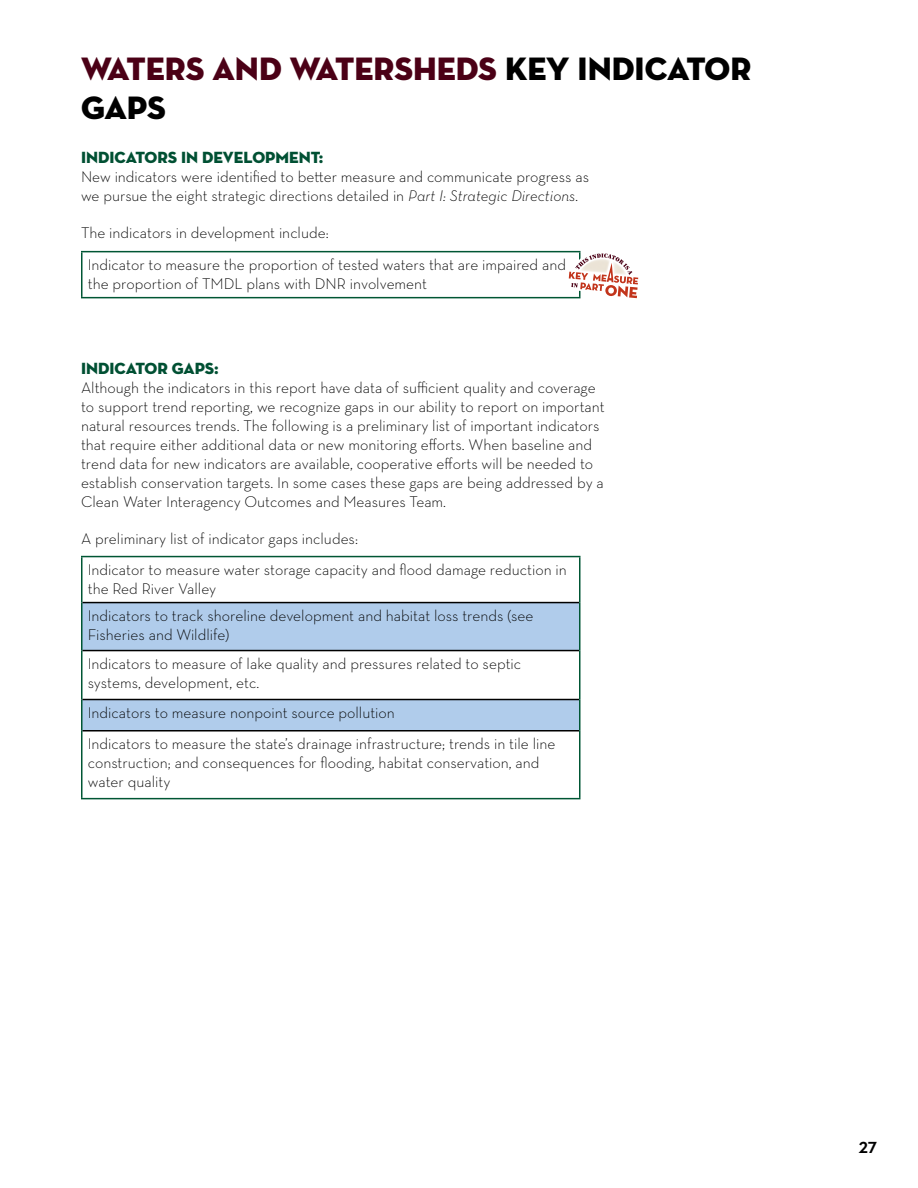
<style>
.page{position:relative;width:918px;height:1188px;background:#fff}
.page>*{position:absolute;margin:0;border:0;box-sizing:border-box;transform-origin:0 0}
.t1{font:33px/39.6px "Neutraface Display Titling";color:#4b0016}
.t2{font:700 21px "Neutraface Display";color:#000}
.t3{font:16.5px "Neutraface Display Titling";color:#005033}
.t4{font:300 15.75px/18.9px "Neutraface Text";color:#000}
.s1{color:#000}
.s2{font-style:italic}
</style>
<div class="page">
<svg style="left:82px;top:603px;width:497px;height:127px;fill:#b0cceb"></svg>
<hr style="left:81px;top:556px;width:500px;height:1px;background:#005634">
<hr style="left:81px;top:557px;width:1px;height:46px;background:#005634">
<hr style="left:579px;top:557px;width:2px;height:46px;background:#005634">
<hr style="left:81px;top:603px;width:1px;height:48px;background:#005634">
<hr style="left:579px;top:603px;width:2px;height:48px;background:#005634">
<hr style="left:81px;top:651px;width:1px;height:49px;background:#005634">
<hr style="left:579px;top:651px;width:2px;height:49px;background:#005634">
<hr style="left:81px;top:700px;width:1px;height:31px;background:#005634">
<hr style="left:579px;top:700px;width:2px;height:31px;background:#005634">
<hr style="left:81px;top:731px;width:1px;height:67px;background:#005634">
<hr style="left:579px;top:731px;width:2px;height:67px;background:#005634">
<hr style="left:81px;top:798px;width:500px;height:1px;background:#005634">
<hr style="left:82px;top:602px;width:497px;height:1px;background:#000">
<hr style="left:82px;top:650px;width:497px;height:1px;background:#000">
<hr style="left:82px;top:699px;width:497px;height:1px;background:#000">
<hr style="left:82px;top:730px;width:497px;height:2px;background:#000">
<hr style="left:81px;top:251px;width:500px;height:1px;background:#005634">
<hr style="left:81px;top:252px;width:1px;height:45px;background:#005634">
<hr style="left:81px;top:297px;width:500px;height:1px;background:#005634">
<svg style="left:567px;top:250px;width:72px;height:49px"></svg>
<img style="left:613px;top:261px;width:15px;height:15px">
<img style="left:579px;top:259px;width:32px;height:15px">
<h1 class="t1" style="left:81px;top:49px;width:672px">WATERS AND WATERSHEDS <span class="s1">KEY INDICATOR<br>GAPS</span></h1>
<p class="t3" style="left:81px;top:147px;width:244px">INDICATORS IN DEVELOPMENT:</p>
<p class="t4" style="left:81px;top:167px;width:510px">New indicators were identified to better measure and communicate progress as we pursue the eight strategic directions detailed in <span class="s2">Part I: Strategic Directions.</span></p>
<p class="t4" style="left:88px;top:217px;width:480px;line-height:31.5px;text-indent:-7px">The indicators in development include:<br>Indicator to measure the proportion of tested waters that are impaired and</p>
<p class="t4" style="left:88px;top:274px;width:341px">the proportion of TMDL plans with DNR involvement</p>
<p class="t3" style="left:81px;top:358px;width:139px">INDICATOR GAPS:</p>
<p class="t4" style="left:81px;top:378px;width:525px">Although the indicators in this report have data of sufficient quality and coverage to support trend reporting, we recognize gaps in our ability to report on important natural resources trends. The following is a preliminary list of important indicators that require either additional data or new monitoring efforts. When baseline and trend data for new indicators are available, cooperative efforts will be needed to establish conservation targets. In some cases these gaps are being addressed by a Clean Water Interagency Outcomes and Measures Team.</p>
<p class="t4" style="left:88px;top:524px;width:481px;line-height:30.5px;text-indent:-7px">A preliminary list of indicator gaps includes:<br>Indicator to measure water storage capacity and flood damage reduction in</p>
<p class="t4" style="left:88px;top:575px;width:447px;line-height:27.2px">the Red River Valley<br>Indicators to track shoreline development and habitat loss trends (see</p>
<p class="t4" style="left:88px;top:620px;width:435px;line-height:29.1px">Fisheries and Wildlife)<br>Indicators to measure of lake quality and pressures related to septic</p>
<p class="t4" style="left:88px;top:667px;width:469px;line-height:30.6px">systems, development, etc.<br>Indicators to measure nonpoint source pollution<br>Indicators to measure the state’s drainage infrastructure; trends in tile line</p>
<p class="t4" style="left:88px;top:753px;width:453px">construction; and consequences for flooding, habitat conservation, and water quality</p>
<h2 class="t2" style="left:859px;top:1134px;width:20px">27</h2>
</div>
